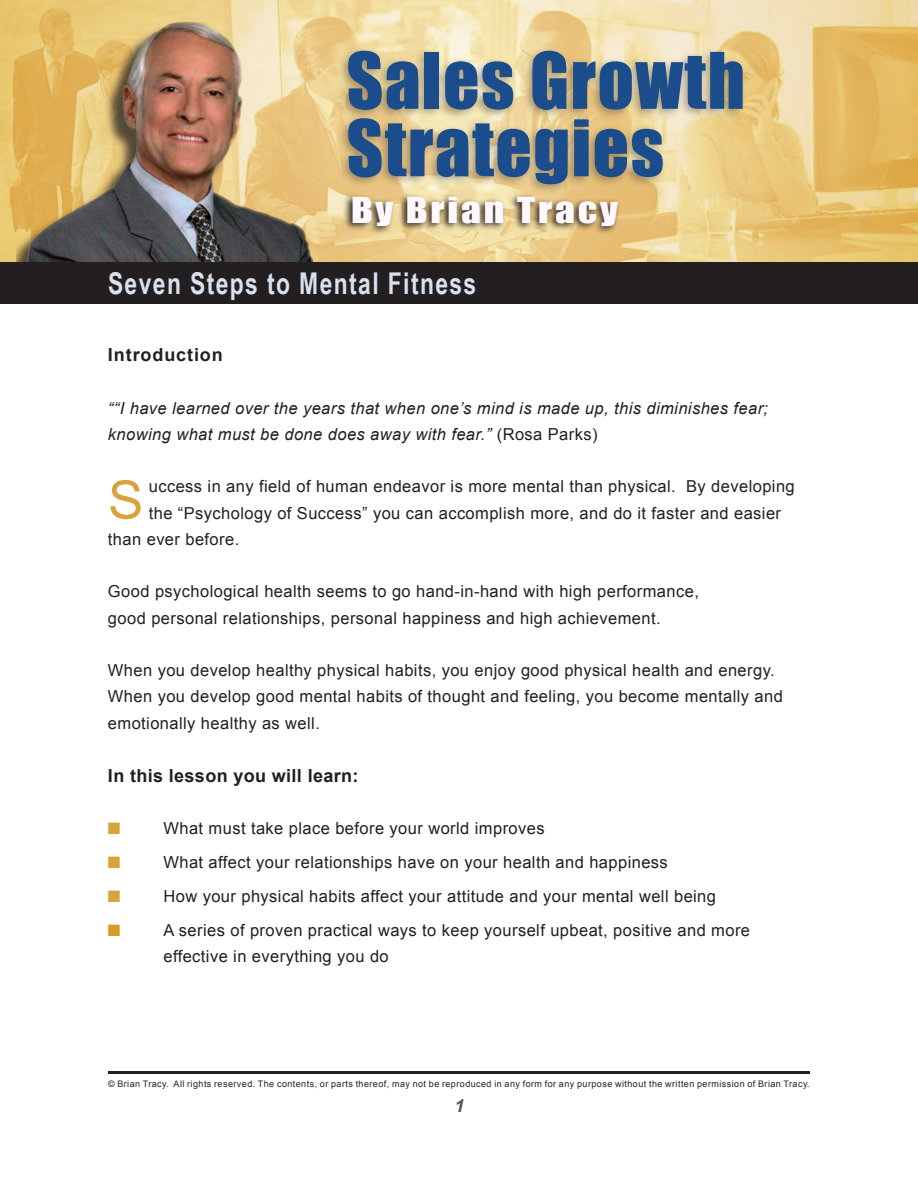
<style>
.page{position:relative;width:918px;height:1188px;background:#fff}
.page>*{position:absolute;margin:0;border:0;box-sizing:border-box;transform-origin:0 0}
.t1{font:72px/67.5px "Impact";letter-spacing:.02em;color:#1b4c8c}
.t2{font:53.1px "Arial";color:#d9a33c}
.t3{font:33px "Impact";letter-spacing:.07em;color:#fff8fe;scale:1.2 1}
.t4{font:700 30px "Arial Narrow";letter-spacing:.05em;color:#d8e1ed;scale:.93 1}
.t5{font:700 18px "Arial";letter-spacing:.02em;color:#231f20}
.t6{font:700 18px "Arial";letter-spacing:.05em;color:#231f20}
.t7{font:italic 700 18px "Arial";color:#57585a}
.t8{font:16.5px/26.2px "Arial";letter-spacing:.025em;color:#231f20}
.t9{font:italic 16.5px/26.2px "Arial";letter-spacing:.025em;color:#231f20}
.t10{font:16.5px "Zapf Dingbats ITC";color:#d9a33c}
.t11{font:16.5px "Zapf Dingbats ITC";color:#d69b25}
.t12{font:9px "Arial";letter-spacing:.05em;color:#231f20}
.s1{font-style:normal}
</style>
<div class="page">
<hr style="left:108px;top:1071px;width:702px;height:3px;background:#231f20">
<svg style="left:0;top:0;width:918px;height:262px;background:#ebcd88"></svg>
<div style="left:16px;top:24px;width:320px;height:254px;background:#231f20;opacity:.75"></div>
<img style="left:27px;top:24px;width:309px;height:238px">
<div style="left:343px;top:193px;width:278px;height:42px;background:#231f20;opacity:.96"></div>
<div style="left:0;top:262px;width:918px;height:41px;background:#231f20"></div>
<div style="left:337px;top:46px;width:411px;height:150px;background:#231f20;opacity:.35"></div>
<h1 class="t1" style="left:346px;top:46px;width:400px">Sales Growth<br>Strategies</h1>
<h3 class="t3" style="left:351px;top:189px;width:224px">By Brian Tracy</h3>
<h3 class="t4" style="left:108px;top:266px;width:398px">Seven Steps to Mental Fitness</h3>
<p class="t6" style="left:108px;top:343px;width:116px">Introduction</p>
<p class="t9" style="left:108px;top:395px;width:662px">““I have learned over the years that when one’s mind is made up, this diminishes fear; knowing what must be done does away with fear.” <span class="s1">(Rosa Parks)</span></p>
<h2 class="t2" style="left:108px;top:465px;width:37px">S</h2>
<p class="t8" style="left:149px;top:474px;width:648px">uccess in any field of human endeavor is more mental than physical. By developing</p>
<p class="t8" style="left:149px;top:500px;width:634px">the “Psychology of Success” you can accomplish more, and do it faster and easier</p>
<p class="t8" style="left:108px;top:526px;width:133px">than ever before.</p>
<p class="t8" style="left:108px;top:579px;width:592px">Good psychological health seems to go hand-in-hand with high performance, good personal relationships, personal happiness and high achievement.</p>
<p class="t8" style="left:108px;top:657px;width:676px">When you develop healthy physical habits, you enjoy good physical health and energy.<br>When you develop good mental habits of thought and feeling, you become mentally and emotionally healthy as well.</p>
<p class="t5" style="left:108px;top:764px;width:252px">In this lesson you will learn:</p>
<p class="t10" style="left:108px;top:821px;width:14px">■</p>
<p class="t8" style="left:163px;top:816px;width:383px">What must take place before your world improves</p>
<p class="t10" style="left:108px;top:855px;width:14px">■</p>
<p class="t8" style="left:163px;top:849px;width:506px">What affect your relationships have on your health and happiness</p>
<p class="t10" style="left:108px;top:888px;width:14px">■</p>
<p class="t8" style="left:163px;top:883px;width:554px">How your physical habits affect your attitude and your mental well being</p>
<p class="t11" style="left:108px;top:922px;width:14px">■</p>
<p class="t8" style="left:163px;top:917px;width:588px">A series of proven practical ways to keep yourself upbeat, positive and more effective in everything you do</p>
<p class="t12" style="left:108px;top:1077px;width:703px">© Brian Tracy. All rights reserved. The contents, or parts thereof, may not be reproduced in any form for any purpose without the written permission of Brian Tracy.</p>
<p class="t7" style="left:455px;top:1094px;width:12px">1</p>
</div>
